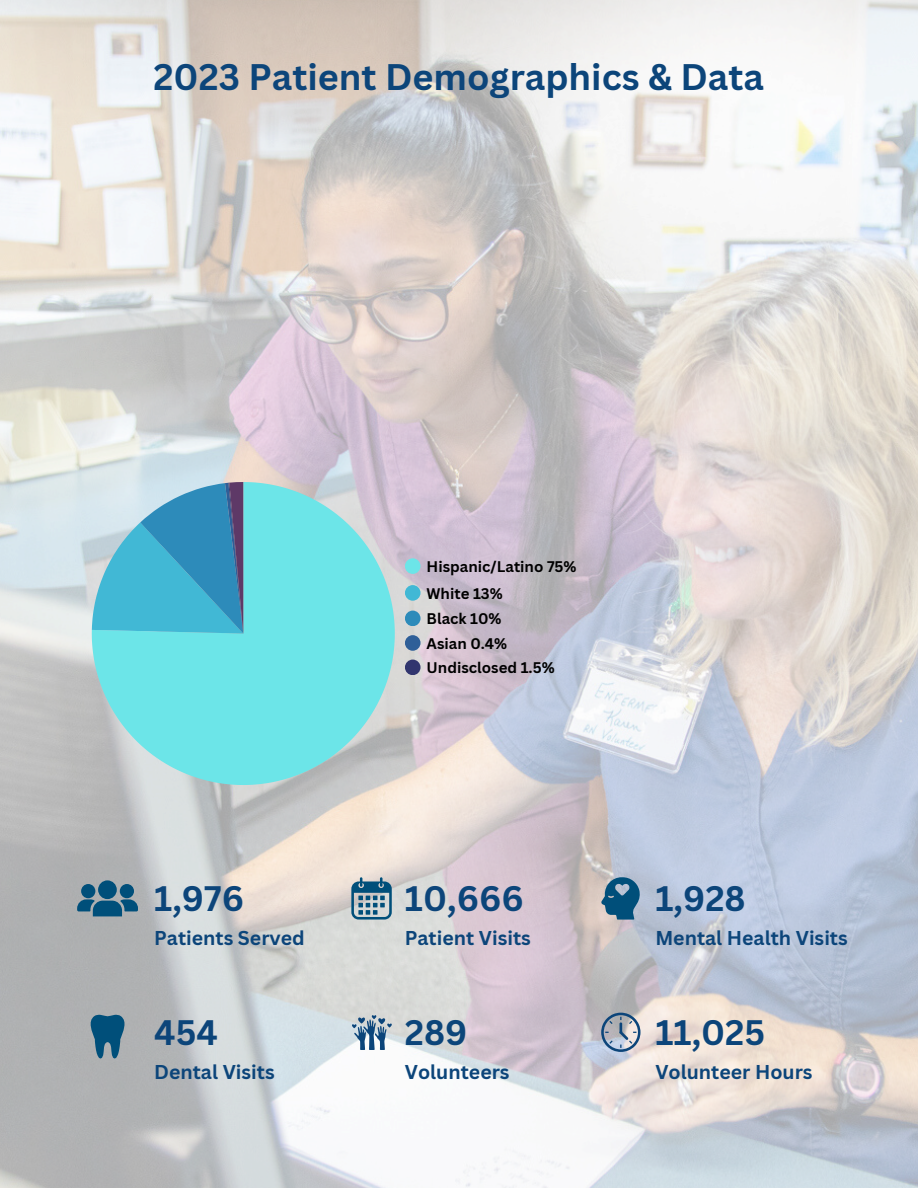
<style>
.page{position:relative;width:918px;height:1188px;background:#fff}
.page>*{position:absolute;margin:0;border:0;box-sizing:border-box;transform-origin:0 0}
.t1{font:700 36px "Canva Sans";color:#0c457a}
.t2{font:700 34.5px "Canva Sans";color:#0c457a}
.t3{font:700 19.5px "Canva Sans";color:#0c457a}
.t4{font:700 15px "Canva Sans";color:#000}
</style>
<div class="page">
<img style="left:0;top:0;width:918px;height:1188px">
<svg style="left:92px;top:482px;width:303px;height:303px;background:#80dee1"></svg>
<svg style="left:92px;top:482px;width:151px;height:152px;background:#5caccb"></svg>
<div style="left:405px;top:660px;width:16px;height:15px;background:#31356e;border-radius:50%"></div>
<div style="left:405px;top:558px;width:16px;height:16px;background:#6ce5e8;border-radius:50%"></div>
<div style="left:405px;top:585px;width:16px;height:16px;background:#41b8d5;border-radius:50%"></div>
<div style="left:405px;top:611px;width:16px;height:15px;background:#2d8bba;border-radius:50%"></div>
<div style="left:405px;top:635px;width:16px;height:16px;background:#2f5f98;border-radius:50%"></div>
<div style="left:81px;top:884px;width:14px;height:14px;background:#004f7a;border-radius:50%"></div>
<div style="left:120px;top:884px;width:14px;height:14px;background:#004f7a;border-radius:50%"></div>
<div style="left:98px;top:880px;width:19px;height:19px;background:#004f7a;border-radius:50%"></div>
<svg style="left:77px;top:899px;width:61px;height:17px"></svg>
<svg style="left:87px;top:1015px;width:41px;height:44px;background:#497791"></svg>
<svg style="left:351px;top:877px;width:41px;height:43px;background:#6d93a6"></svg>
<svg style="left:351px;top:1015px;width:41px;height:34px"></svg>
<svg style="left:601px;top:877px;width:39px;height:43px;background:#467896"></svg>
<svg style="left:601px;top:1013px;width:40px;height:39px;background:#9ca8b8"></svg>
<p class="t1" style="left:154px;top:51px;width:612px">2023 Patient Demographics &amp; Data</p>
<p class="t4" style="left:427px;top:556px;width:151px">Hispanic/Latino 75%</p>
<h1 class="t4" style="left:427px;top:582px;width:78px">White 13%</h1>
<p class="t4" style="left:427px;top:608px;width:76px">Black 10%</p>
<p class="t4" style="left:427px;top:633px;width:82px">Asian 0.4%</p>
<p class="t4" style="left:427px;top:657px;width:130px">Undisclosed 1.5%</p>
<p class="t2" style="left:154px;top:874px;width:91px">1,976</p>
<h1 class="t2" style="left:405px;top:874px;width:120px">10,666</h1>
<h1 class="t2" style="left:655px;top:874px;width:92px">1,928</h1>
<p class="t3" style="left:154px;top:924px;width:152px">Patients Served</p>
<h1 class="t3" style="left:405px;top:924px;width:128px">Patient Visits</h1>
<h2 class="t3" style="left:655px;top:924px;width:194px">Mental Health Visits</h2>
<p class="t2" style="left:154px;top:1008px;width:65px">454</p>
<p class="t2" style="left:405px;top:1008px;width:64px">289</p>
<h1 class="t2" style="left:655px;top:1008px;width:111px">11,025</h1>
<h2 class="t3" style="left:154px;top:1058px;width:122px">Dental Visits</h2>
<h2 class="t3" style="left:405px;top:1058px;width:106px">Volunteers</h2>
<p class="t3" style="left:655px;top:1058px;width:159px">Volunteer Hours</p>
</div>
